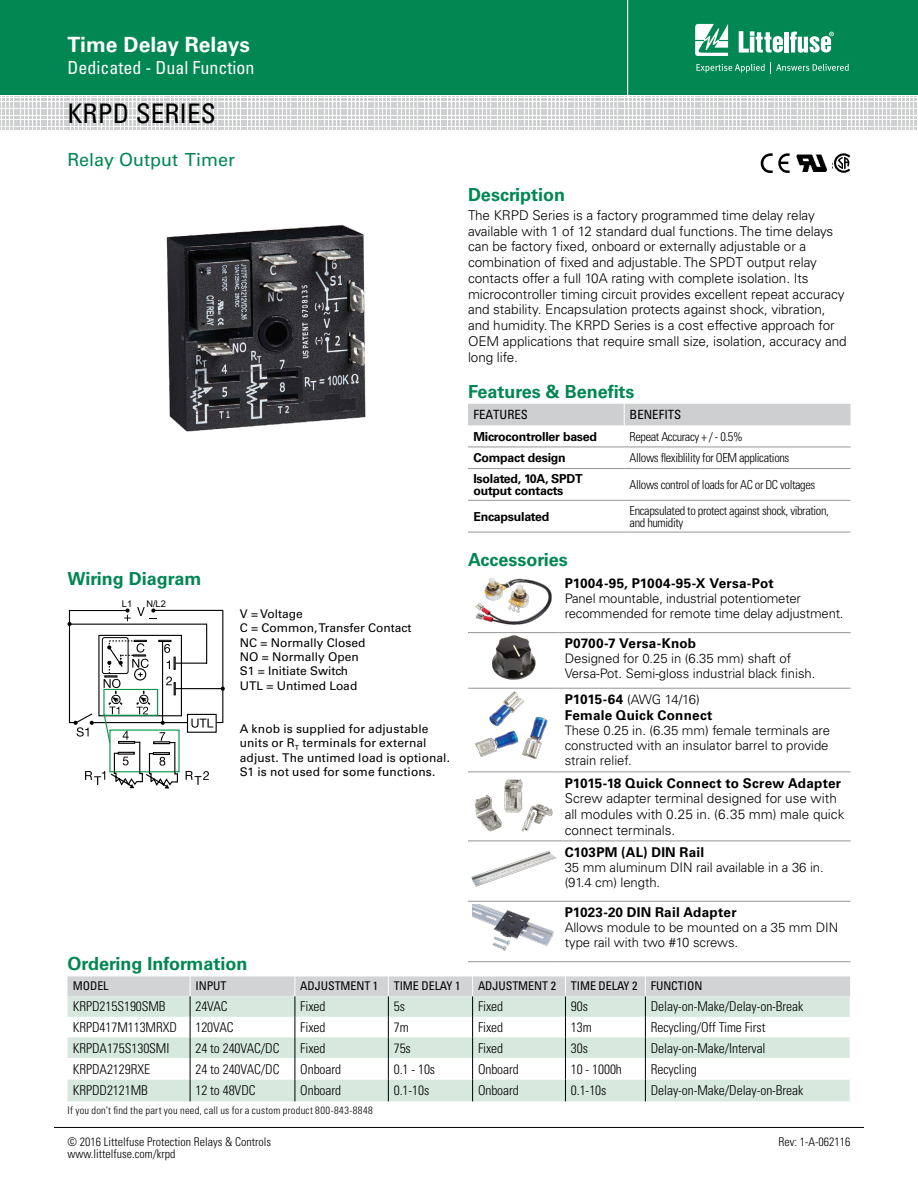
<style>
.page{position:relative;width:918px;height:1188px;background:#fff}
.page>*{position:absolute;margin:0;border:0;box-sizing:border-box;transform-origin:0 0}
.t1{font:condensed 27px "Univers LT Std";letter-spacing:.005em;color:#000}
.t2{font:700 21px "Univers LT Std";color:#fff}
.t3{font:700 18px "Univers LT Std";color:#008752}
.t4{font:condensed 18px "Univers LT Std";color:#fff}
.t5{font:18px "Univers LT Std";color:#008752}
.t6{font:300 13.5px/15.8px "Univers LT Std";letter-spacing:-.005em;color:#000}
.t7{font:300 condensed 13.5px "Univers LT Std";letter-spacing:-.005em;color:#000}
.t8{font:700 13.5px "Univers LT Std";letter-spacing:.015em;color:#000}
.t9{font:300 13.2px/15px "Univers LT Std";letter-spacing:-.005em;color:#000}
.t10{font:condensed 12.75px "Univers LT Std";color:#000}
.t11{font:300 condensed 12.3px/12px "Univers LT Std";letter-spacing:-.03em;color:#000}
.t12{font:700 12.3px/12px "Univers LT Std";letter-spacing:-.02em;color:#000}
.t13{font:12px/14.4px "Univers LT Std";letter-spacing:.005em;color:#000}
.t14{font:300 condensed 12px "Univers LT Std";color:#000}
.t15{font:condensed 12px "Univers LT Std";letter-spacing:-.005em;color:#000}
.t16{font:300 condensed 10.5px "Univers LT Std";letter-spacing:.025em;color:#000}
.t17{font:9.3px "Arial";color:#000}
.s1{font-weight:700;font-size:13.5px}
</style>
<div class="page">
<div style="left:0;top:0;width:918px;height:95px;background:#008752"></div>
<svg style="left:0;top:96px;width:917px;height:34px"></svg>
<hr style="left:627px;top:0;width:1px;height:98px;background:#fff">
<svg style="left:695px;top:24px;width:33px;height:32px"></svg>
<div style="left:784px;top:32px;width:5px;height:21px;background:#fff"></div>
<svg style="left:790px;top:32px;width:44px;height:21px"></svg>
<svg style="left:739px;top:31px;width:44px;height:22px"></svg>
<svg style="left:696px;top:62px;width:153px;height:11px"></svg>
<hr style="left:54px;top:1127px;width:810px;height:1px;background:#000">
<svg style="left:68px;top:607px;width:157px;height:182px"></svg>
<img style="left:166px;top:225px;width:200px;height:207px">
<hr style="left:468px;top:447px;width:156px;height:1px;background:#939598">
<hr style="left:624px;top:447px;width:226px;height:1px;background:#939598">
<hr style="left:468px;top:468px;width:156px;height:1px;background:#939598">
<hr style="left:624px;top:468px;width:226px;height:1px;background:#939598">
<hr style="left:468px;top:500px;width:156px;height:1px;background:#939598">
<hr style="left:624px;top:500px;width:226px;height:1px;background:#939598">
<hr style="left:468px;top:532px;width:156px;height:1px;background:#939598">
<hr style="left:624px;top:532px;width:226px;height:1px;background:#939598">
<div style="left:468px;top:404px;width:382px;height:21px;background:#cdcfd0"></div>
<hr style="left:468px;top:841px;width:91px;height:1px;background:#939598">
<hr style="left:559px;top:841px;width:291px;height:1px;background:#939598">
<hr style="left:468px;top:961px;width:91px;height:1px;background:#939598">
<hr style="left:559px;top:961px;width:291px;height:1px;background:#939598">
<hr style="left:468px;top:632px;width:91px;height:1px;background:#939598">
<hr style="left:559px;top:632px;width:291px;height:1px;background:#939598">
<hr style="left:468px;top:688px;width:91px;height:1px;background:#939598">
<hr style="left:559px;top:688px;width:291px;height:1px;background:#939598">
<hr style="left:468px;top:771px;width:91px;height:1px;background:#939598">
<hr style="left:559px;top:771px;width:291px;height:1px;background:#939598">
<hr style="left:468px;top:901px;width:91px;height:1px;background:#939598">
<hr style="left:559px;top:901px;width:291px;height:1px;background:#939598">
<img style="left:475px;top:578px;width:77px;height:47px">
<img style="left:492px;top:636px;width:44px;height:43px">
<img style="left:475px;top:691px;width:73px;height:68px">
<img style="left:475px;top:778px;width:78px;height:54px">
<img style="left:471px;top:851px;width:86px;height:36px">
<img style="left:472px;top:904px;width:82px;height:47px">
<img style="left:796px;top:154px;width:31px;height:18px">
<svg style="left:834px;top:153px;width:16px;height:20px"></svg>
<svg style="left:761px;top:153px;width:29px;height:20px"></svg>
<svg style="left:68px;top:977px;width:782px;height:124px"></svg>
<h2 class="t2" style="left:68px;top:33px;width:184px">Time Delay Relays</h2>
<h3 class="t4" style="left:68px;top:56px;width:188px">Dedicated - Dual Function</h3>
<h1 class="t1" style="left:68px;top:96px;width:150px">KRPD SERIES</h1>
<h3 class="t5" style="left:68px;top:149px;width:169px">Relay Output Timer</h3>
<h3 class="t3" style="left:68px;top:569px;width:135px">Wiring Diagram</h3>
<p class="t17" style="left:122px;top:597px;width:12px">L1</p>
<p class="t17" style="left:146px;top:597px;width:21px">N/L2</p>
<p class="t13" style="left:240px;top:606px;width:173px">V = Voltage<br>C = Common, Transfer Contact<br>NC = Normally Closed<br>NO = Normally Open<br>S1 = Initiate Switch<br>UTL = Untimed Load</p>
<p class="t13" style="left:240px;top:722px;width:212px">A knob is supplied for adjustable units or R<sub>T</sub> terminals for external adjust. The untimed load is optional.<br>S1 is not used for some functions.</p>
<h3 class="t3" style="left:468px;top:184px;width:99px">Description</h3>
<p class="t6" style="left:468px;top:207px;width:380px">The KRPD Series is a factory programmed time delay relay available with 1 of 12 standard dual functions. The time delays can be factory fixed, onboard or externally adjustable or a combination of fixed and adjustable. The SPDT output relay contacts offer a full 10A rating with complete isolation. Its microcontroller timing circuit provides excellent repeat accuracy and stability. Encapsulation protects against shock, vibration, and humidity. The KRPD Series is a cost effective approach for OEM applications that require small size, isolation, accuracy and long life.</p>
<h3 class="t3" style="left:468px;top:381px;width:168px">Features &amp; Benefits</h3>
<p class="t10" style="left:473px;top:407px;width:56px">FEATURES</p>
<p class="t10" style="left:630px;top:407px;width:53px">BENEFITS</p>
<p class="t12" style="left:473px;top:430px;width:125px">Microcontroller based</p>
<p class="t11" style="left:630px;top:430px;width:115px">Repeat Accuracy + / - 0.5%</p>
<p class="t12" style="left:473px;top:452px;width:94px">Compact design</p>
<p class="t11" style="left:630px;top:452px;width:161px">Allows flexiblility for OEM applications</p>
<p class="t12" style="left:473px;top:473px;width:111px">Isolated, 10A, SPDT output contacts</p>
<p class="t11" style="left:630px;top:479px;width:187px">Allows control of loads for AC or DC voltages</p>
<p class="t12" style="left:473px;top:510px;width:78px">Encapsulated</p>
<p class="t11" style="left:630px;top:504px;width:201px">Encapsulated to protect against shock, vibration, and humidity</p>
<h3 class="t3" style="left:468px;top:549px;width:101px">Accessories</h3>
<p class="t8" style="left:565px;top:575px;width:211px">P1004-95, P1004-95-X Versa-Pot</p>
<p class="t9" style="left:565px;top:591px;width:280px">Panel mountable, industrial potentiometer recommended for remote time delay adjustment.</p>
<p class="t8" style="left:565px;top:636px;width:133px">P0700-7 Versa-Knob</p>
<p class="t9" style="left:565px;top:651px;width:252px">Designed for 0.25 in (6.35 mm) shaft of<br>Versa-Pot. Semi-gloss industrial black finish.</p>
<p class="t9" style="left:565px;top:692px;width:137px"><span class="s1">P1015-64</span> (AWG 14/16)</p>
<p class="t8" style="left:565px;top:707px;width:149px">Female Quick Connect</p>
<p class="t9" style="left:565px;top:722px;width:267px;text-align:justify">These 0.25 in. (6.35 mm) female terminals are constructed with an insulator barrel to provide strain relief.</p>
<p class="t8" style="left:565px;top:775px;width:278px">P1015-18 Quick Connect to Screw Adapter</p>
<p class="t6" style="left:565px;top:791px;width:281px">Screw adapter terminal designed for use with all modules with 0.25 in. (6.35 mm) male quick connect terminals.</p>
<p class="t8" style="left:565px;top:844px;width:141px">C103PM (AL) DIN Rail</p>
<p class="t9" style="left:565px;top:860px;width:261px">35 mm aluminum DIN rail available in a 36 in. (91.4 cm) length.</p>
<p class="t8" style="left:565px;top:904px;width:173px">P1023-20 DIN Rail Adapter</p>
<p class="t9" style="left:565px;top:920px;width:275px">Allows module to be mounted on a 35 mm DIN type rail with two #10 screws.</p>
<h3 class="t3" style="left:68px;top:953px;width:181px">Ordering Information</h3>
<p class="t15" style="left:73px;top:979px;width:37px">MODEL</p>
<p class="t15" style="left:195px;top:979px;width:33px">INPUT</p>
<p class="t15" style="left:300px;top:979px;width:79px">ADJUSTMENT 1</p>
<p class="t15" style="left:394px;top:979px;width:68px">TIME DELAY 1</p>
<p class="t15" style="left:478px;top:979px;width:226px">ADJUSTMENT 2 TIME DELAY 2 FUNCTION</p>
<p class="t7" style="left:73px;top:999px;width:94px">KRPD215S190SMB</p>
<p class="t7" style="left:195px;top:999px;width:34px">24VAC</p>
<p class="t7" style="left:300px;top:999px;width:27px">Fixed</p>
<p class="t7" style="left:394px;top:999px;width:13px">5s</p>
<p class="t7" style="left:478px;top:999px;width:27px">Fixed</p>
<p class="t7" style="left:571px;top:999px;width:19px">90s</p>
<p class="t7" style="left:651px;top:999px;width:154px">Delay-on-Make/Delay-on-Break</p>
<p class="t7" style="left:73px;top:1019px;width:106px">KRPD417M113MRXD</p>
<p class="t7" style="left:195px;top:1019px;width:40px">120VAC</p>
<p class="t7" style="left:300px;top:1019px;width:27px">Fixed</p>
<p class="t7" style="left:394px;top:1019px;width:16px">7m</p>
<p class="t7" style="left:478px;top:1019px;width:27px">Fixed</p>
<p class="t7" style="left:571px;top:1019px;width:22px">13m</p>
<p class="t7" style="left:651px;top:1019px;width:116px">Recycling/Off Time First</p>
<p class="t7" style="left:73px;top:1040px;width:98px">KRPDA175S130SMI</p>
<p class="t7" style="left:195px;top:1040px;width:86px">24 to 240VAC/DC</p>
<p class="t7" style="left:300px;top:1040px;width:27px">Fixed</p>
<p class="t7" style="left:394px;top:1040px;width:19px">75s</p>
<p class="t7" style="left:478px;top:1040px;width:27px">Fixed</p>
<p class="t7" style="left:571px;top:1040px;width:19px">30s</p>
<p class="t7" style="left:651px;top:1040px;width:116px">Delay-on-Make/Interval</p>
<p class="t7" style="left:73px;top:1061px;width:79px">KRPDA2129RXE</p>
<p class="t7" style="left:195px;top:1061px;width:86px">24 to 240VAC/DC</p>
<p class="t7" style="left:300px;top:1061px;width:42px">Onboard</p>
<p class="t7" style="left:394px;top:1061px;width:43px">0.1 - 10s</p>
<p class="t7" style="left:478px;top:1061px;width:42px">Onboard</p>
<p class="t7" style="left:571px;top:1061px;width:53px">10 - 1000h</p>
<p class="t7" style="left:651px;top:1061px;width:47px">Recycling</p>
<p class="t7" style="left:73px;top:1083px;width:77px">KRPDD2121MB</p>
<p class="t7" style="left:195px;top:1083px;width:62px">12 to 48VDC</p>
<p class="t7" style="left:300px;top:1083px;width:42px">Onboard</p>
<p class="t7" style="left:394px;top:1083px;width:37px">0.1-10s</p>
<p class="t7" style="left:478px;top:1083px;width:42px">Onboard</p>
<p class="t7" style="left:571px;top:1083px;width:37px">0.1-10s</p>
<p class="t7" style="left:651px;top:1083px;width:154px">Delay-on-Make/Delay-on-Break</p>
<p class="t16" style="left:68px;top:1104px;width:307px">If you don’t find the part you need, call us for a custom product 800-843-8848</p>
<p class="t14" style="left:68px;top:1134px;width:205px">© 2016 Littelfuse Protection Relays &amp; Controls</p>
<p class="t14" style="left:68px;top:1146px;width:110px">www.littelfuse.com/krpd</p>
<p class="t14" style="left:779px;top:1134px;width:73px">Rev: 1-A-062116</p>
</div>
